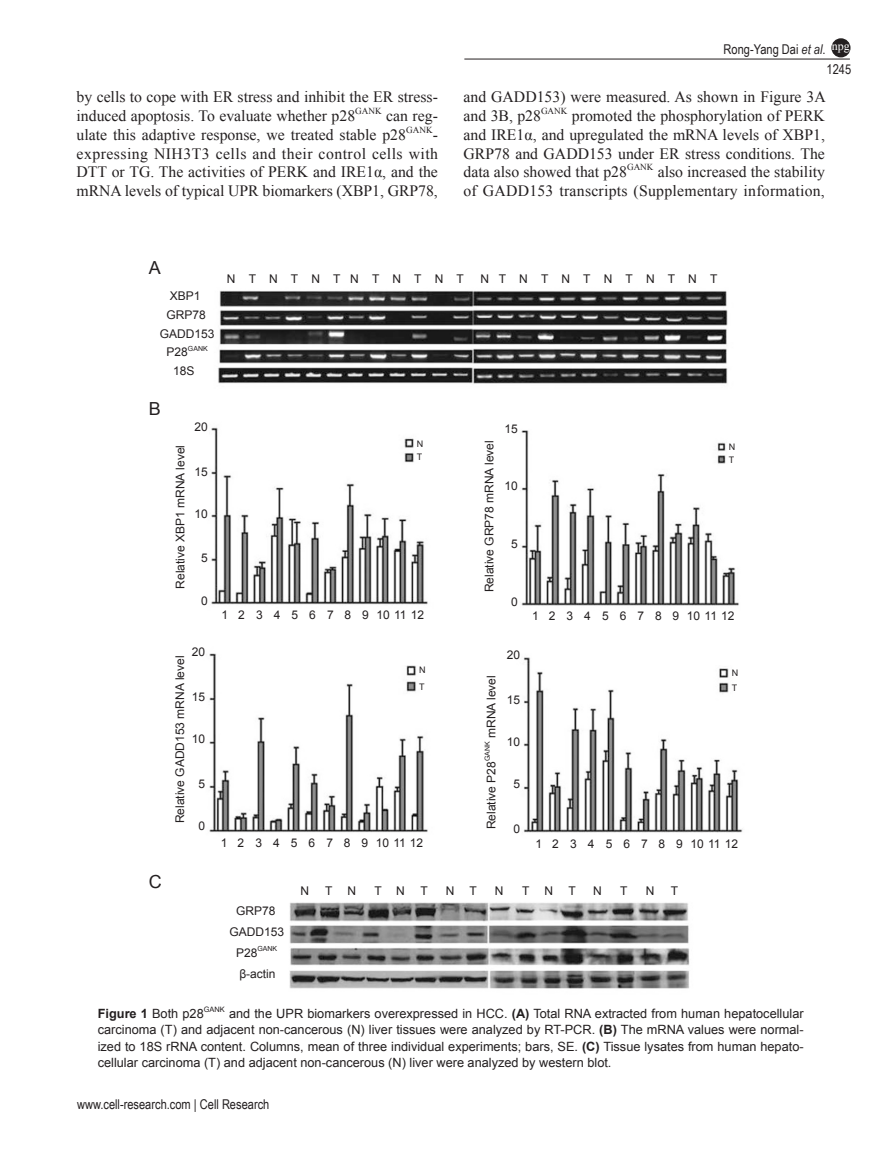
<style>
.page{position:relative;width:893px;height:1170px;background:#fff}
.page>*{position:absolute;margin:0;border:0;box-sizing:border-box;transform-origin:0 0}
.t1{font:18px "Arial MT2";color:#231f20}
.t2{font:15.75px/18.8px "Times New Roman";color:#231f20}
.t3{font:15.75px "Times New Roman PSMT2";color:#231f20}
.t4{font:15.75px/18.8px "Times New Roman";letter-spacing:.03em;color:#231f20;text-align:right}
.t5{font:13.5px "Arial Narrow";color:#231f20}
.t6{font:12.75px/16.5px "Arial MT2";color:#231f20;text-align:justify}
.t7{font:700 12.75px "Arial";color:#231f20}
.t8{font:12px "Arial MT2";color:#231f20}
.t9{font:12px "Arial";color:#231f20}
.t10{font:12px "Times New Roman";color:#fff}
.t11{font:9.15px "Times New Roman";color:#231f20}
.t12{font:9px/13.5px "Arial MT2";color:#231f20}
.t13{font:7.5px "Arial MT2";color:#231f20}
.t14{font:7.05px "Arial MT2";color:#231f20}
.s1{font-style:italic}
.s2{font-family:"Arial MT2";font-weight:400}
.s3{font-family:"Arial";font-weight:700}
</style>
<div class="page">
<hr style="left:464px;top:59px;width:386px;height:1px;background:#231f20">
<div style="left:832px;top:39px;width:18px;height:18px;background:#231f20;border-radius:50%"></div>
<div style="left:831px;top:38px;width:19px;height:19px;border:2px solid #231f20;border-radius:50%"></div>
<img style="left:209px;top:291px;width:534px;height:698px">
<p class="t10" style="left:832px;top:38px;width:19px">npg</p>
<p class="t5" style="left:724px;top:40px;width:103px">Rong-Yang Dai <span class="s1">et al</span>.</p>
<p class="t2" style="left:77px;top:88px;width:363px">by cells to cope with ER stress and inhibit the ER stress&shy;induced apoptosis. To evaluate whether p28</p>
<p class="t11" style="left:355px;top:105px;width:28px">GANK</p>
<p class="t2" style="left:77px;top:106px;width:363px;text-indent:310px">can reg&shy;ulate this adaptive response, we treated stable p28</p>
<p class="t11" style="left:406px;top:123px;width:28px">GANK</p>
<p class="t4" style="left:77px;top:125px;width:363px">-<br>expressing NIH3T3 cells and their control cells with</p>
<p class="t3" style="left:77px;top:162px;width:363px">DTT or TG. The activities of PERK and IRE1α, and the</p>
<p class="t2" style="left:77px;top:181px;width:363px">mRNA levels of typical UPR biomarkers (XBP1, GRP78,</p>
<p class="t5" style="left:826px;top:59px;width:26px">1245</p>
<p class="t2" style="left:463px;top:87px;width:364px">and GADD153) were measured. As shown in Figure 3A and 3B, p28</p>
<p class="t11" style="left:541px;top:105px;width:28px">GANK</p>
<p class="t2" style="left:572px;top:106px;width:254px">promoted the phosphorylation of PERK</p>
<p class="t3" style="left:463px;top:124px;width:363px">and IRE1α, and upregulated the mRNA levels of XBP1,</p>
<p class="t2" style="left:463px;top:144px;width:363px">GRP78 and GADD153 under ER stress conditions. The data also showed that p28</p>
<p class="t11" style="left:627px;top:161px;width:28px">GANK</p>
<p class="t2" style="left:463px;top:163px;width:363px;text-align:right">also increased the stability<br>of GADD153 transcripts (Supplementary information,</p>
<p class="t1" style="left:149px;top:256px;width:14px">A</p>
<p class="t8" style="left:170px;top:288px;width:32px">XBP1</p>
<p class="t8" style="left:167px;top:307px;width:41px">GRP78</p>
<p class="t8" style="left:160px;top:325px;width:56px">GADD153</p>
<p class="t8" style="left:167px;top:344px;width:23px">P28</p>
<p class="t14" style="left:188px;top:343px;width:21px">GANK</p>
<p class="t8" style="left:173px;top:363px;width:23px">18S</p>
<p class="t8" style="left:227px;top:271px;width:238px">N T N T N T N T N T N T</p>
<p class="t8" style="left:480px;top:271px;width:238px">N T N T N T N T N T N T</p>
<p class="t1" style="left:149px;top:397px;width:14px">B</p>
<p class="t8" style="left:172px;top:588px;width:145px;rotate:-90deg">Relative XBP1 mRNA level</p>
<p class="t8" style="left:195px;top:419px;width:15px">20</p>
<p class="t8" style="left:195px;top:464px;width:15px">15</p>
<p class="t8" style="left:195px;top:506px;width:15px">10</p>
<p class="t8" style="left:201px;top:549px;width:8px">5</p>
<p class="t8" style="left:201px;top:593px;width:8px">0</p>
<p class="t12" style="left:417px;top:437px;width:8px">N<br>T</p>
<p class="t8" style="left:222px;top:606px;width:204px">1 2 3 4 5 6 7 8 9 10 11 12</p>
<p class="t8" style="left:481px;top:592px;width:154px;rotate:-90deg">Relative GRP78 mRNA level</p>
<p class="t8" style="left:504px;top:420px;width:15px">15</p>
<p class="t8" style="left:504px;top:478px;width:15px">10</p>
<p class="t8" style="left:511px;top:536px;width:8px">5</p>
<p class="t8" style="left:511px;top:594px;width:8px">0</p>
<p class="t12" style="left:729px;top:440px;width:8px">N<br>T</p>
<p class="t8" style="left:532px;top:607px;width:204px">1 2 3 4 5 6 7 8 9 10 11 12</p>
<p class="t8" style="left:192px;top:644px;width:15px">20</p>
<p class="t8" style="left:192px;top:689px;width:15px">15</p>
<p class="t8" style="left:192px;top:731px;width:15px">10</p>
<p class="t8" style="left:198px;top:776px;width:8px">5</p>
<p class="t8" style="left:198px;top:818px;width:8px">0</p>
<p class="t8" style="left:172px;top:823px;width:169px;rotate:-90deg">Relative GADD153 mRNA level</p>
<p class="t1" style="left:149px;top:869px;width:14px">C</p>
<p class="t8" style="left:507px;top:647px;width:15px">20</p>
<p class="t8" style="left:507px;top:692px;width:15px">15</p>
<p class="t8" style="left:507px;top:734px;width:15px">10</p>
<p class="t8" style="left:513px;top:776px;width:8px">5</p>
<p class="t8" style="left:513px;top:821px;width:8px">0</p>
<p class="t12" style="left:419px;top:662px;width:8px;line-height:16.5px">N<br>T</p>
<p class="t12" style="left:732px;top:665px;width:8px;line-height:15px">N<br>T</p>
<p class="t8" style="left:483px;top:738px;width:64px;rotate:-90deg">mRNA level</p>
<p class="t14" style="left:483px;top:761px;width:21px;rotate:-90deg">GANK</p>
<p class="t8" style="left:483px;top:829px;width:70px;rotate:-90deg">Relative P28</p>
<p class="t8" style="left:221px;top:834px;width:204px">1 2 3 4 5 6 7 8 9 10 11 12</p>
<p class="t8" style="left:536px;top:835px;width:204px">1 2 3 4 5 6 7 8 9 10 11 12</p>
<p class="t8" style="left:236px;top:902px;width:41px">GRP78</p>
<p class="t8" style="left:229px;top:923px;width:56px">GADD153</p>
<p class="t8" style="left:236px;top:944px;width:23px">P28</p>
<p class="t14" style="left:257px;top:943px;width:21px">GANK</p>
<p class="t9" style="left:239px;top:965px;width:38px">β-actin</p>
<p class="t8" style="left:301px;top:882px;width:10px">N</p>
<p class="t8" style="left:325px;top:882px;width:9px">T</p>
<p class="t8" style="left:347px;top:882px;width:10px">N</p>
<p class="t8" style="left:374px;top:882px;width:32px">T N</p>
<p class="t8" style="left:420px;top:882px;width:9px">T</p>
<p class="t8" style="left:446px;top:882px;width:10px">N</p>
<p class="t8" style="left:469px;top:882px;width:9px">T</p>
<p class="t8" style="left:495px;top:882px;width:10px">N</p>
<p class="t8" style="left:522px;top:882px;width:9px">T</p>
<p class="t8" style="left:544px;top:882px;width:10px">N</p>
<p class="t8" style="left:568px;top:882px;width:9px">T</p>
<p class="t8" style="left:593px;top:882px;width:10px">N</p>
<p class="t8" style="left:620px;top:882px;width:9px">T</p>
<p class="t8" style="left:646px;top:882px;width:10px">N</p>
<p class="t8" style="left:671px;top:882px;width:9px">T</p>
<p class="t7" style="left:98px;top:1004px;width:108px">Figure 1 <span class="s2">Both p28</span></p>
<p class="t13" style="left:204px;top:1003px;width:23px">GANK</p>
<p class="t6" style="left:98px;top:1004px;width:707px;text-indent:131px">and the UPR biomarkers overexpressed in HCC. <span class="s3">(A)</span> Total RNA extracted from human hepatocellular carcinoma (T) and adjacent non-cancerous (N) liver tissues were analyzed by RT-PCR. <span class="s3">(B)</span> The mRNA values were normal&shy;ized to 18S rRNA content. Columns, mean of three individual experiments; bars, SE. <span class="s3">(C)</span> Tissue lysates from human hepato&shy;cellular carcinoma (T) and adjacent non-cancerous (N) liver were analyzed by western blot.</p>
<p class="t5" style="left:77px;top:1094px;width:194px">www.cell-research.com | Cell Research</p>
</div>
